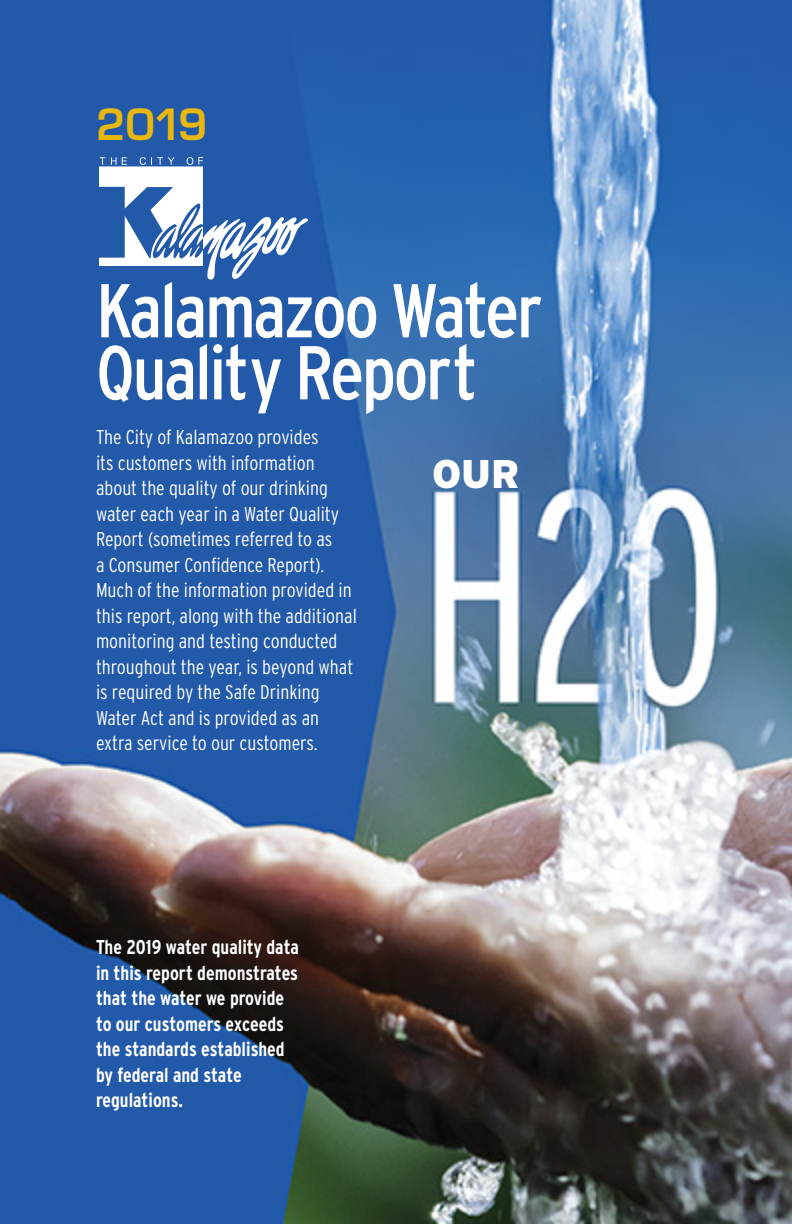
<style>
.page{position:relative;width:792px;height:1224px;background:#fff}
.page>*{position:absolute;margin:0;border:0;box-sizing:border-box;transform-origin:0 0}
.t1{font:condensed 76px/62px "Interstate";letter-spacing:-.03em;color:#fff}
.t2{font:600 42px "Eurostile LT Std";color:#e8b80e}
.t3{font:900 40px "Interstate";color:#fff}
.t4{font:300 condensed 20px/25.4px "Interstate";color:#fff}
.t5{font:700 condensed 20px/25.6px "Interstate";color:#fff;scale:.95 1}
</style>
<div class="page">
<img style="left:0;top:0;width:792px;height:1224px">
<svg style="left:99px;top:157px;width:210px;height:130px"></svg>
<h2 class="t2" style="left:96px;top:98px;width:113px">2019</h2>
<h1 class="t1" style="left:96px;top:279px;width:448px">Kalamazoo Water<br>Quality Report</h1>
<p class="t4" style="left:96px;top:424px;width:262px">The City of Kalamazoo provides<br>its customers with information about the quality of our drinking water each year in a Water Quality Report (sometimes referred to as<br>a Consumer Confidence Report).<br>Much of the information provided in this report, along with the additional monitoring and testing conducted throughout the year, is beyond what is required by the Safe Drinking Water Act and is provided as an extra service to our customers.</p>
<p class="t5" style="left:96px;top:934px;width:215px">The 2019 water quality data in this report demonstrates that the water we provide to our customers exceeds the standards established by federal and state regulations.</p>
<h3 class="t3" style="left:432px;top:451px;width:89px">OUR</h3>
</div>
